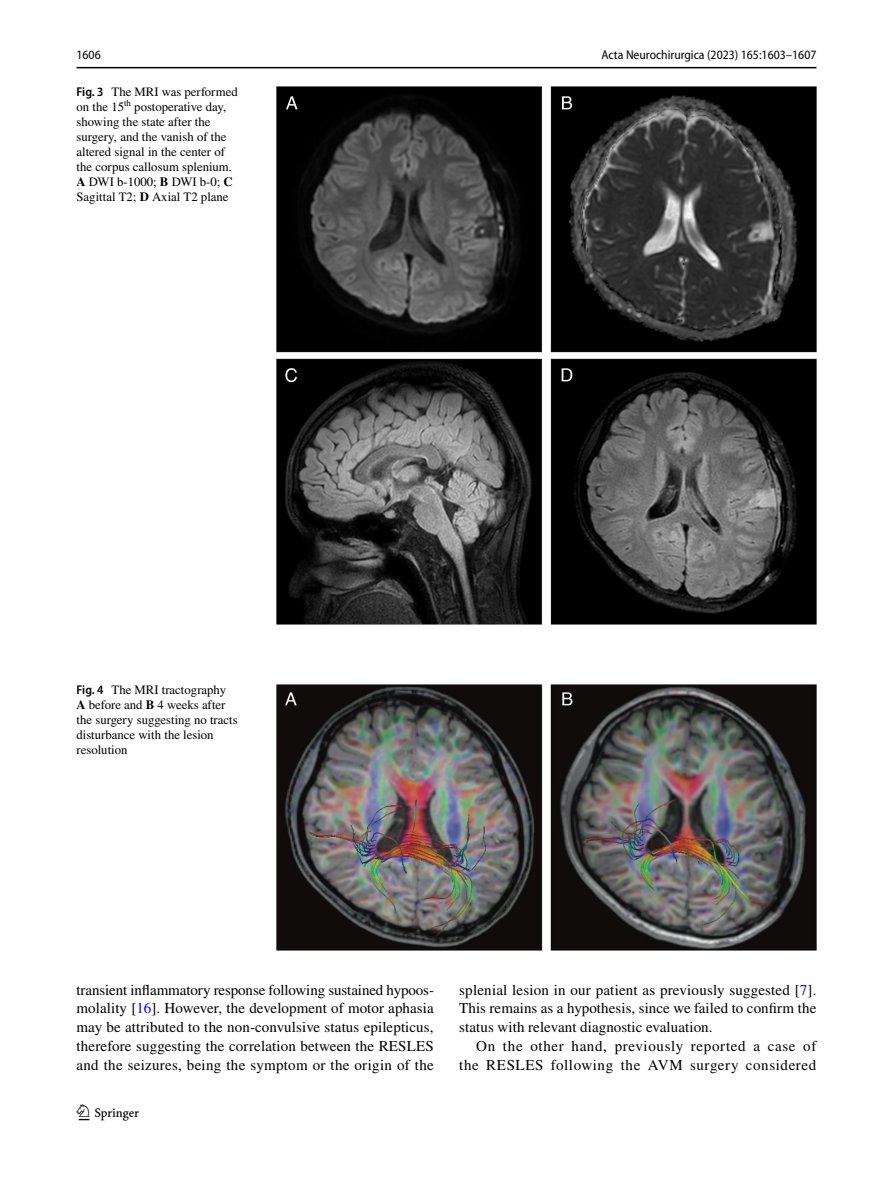
<style>
.page{position:relative;width:893px;height:1187px;background:#fff}
.page>*{position:absolute;margin:0;border:0;box-sizing:border-box;transform-origin:0 0}
.t1{font:22.5px "Springnew Regular 2";color:#000}
.t2{font:15px/18.8px "STIX";letter-spacing:.02em;color:#000;text-align:justify}
.t3{font:15px/18.8px "STIX";letter-spacing:.04em;color:#000;text-align:right}
.t4{font:12.75px/15px "STIX";color:#000}
.t5{font:semi-condensed 12.75px "Myriad Pro";color:#000}
.s1{font-family:"Myriad Pro";font-weight:600;font-stretch:semi-condensed}
.s2{font-weight:700}
.s3{color:#00f}
</style>
<div class="page">
<hr style="left:77px;top:67px;width:739px;height:1px;background:#000">
<img style="left:276px;top:87px;width:540px;height:537px">
<img style="left:276px;top:684px;width:540px;height:266px">
<p class="t5" style="left:77px;top:48px;width:26px">1606</p>
<p class="t5" style="left:602px;top:48px;width:216px">Acta Neurochirurgica (2023) 165:1603–1607</p>
<p class="t4" style="left:77px;top:85px;width:163px"><span class="s1">Fig. 3</span> The MRI was performed on the 15<sup>th</sup> postoperative day, showing the state after the surgery, and the vanish of the altered signal in the center of the corpus callosum splenium.<br><span class="s2">A</span> DWI b-1000; <span class="s2">B</span> DWI b-0; <span class="s2">C<br></span>Sagittal T2; <span class="s2">D</span> Axial T2 plane</p>
<p class="t4" style="left:77px;top:683px;width:163px"><span class="s1">Fig. 4</span> The MRI tractography<br><span class="s2">A</span> before and <span class="s2">B</span> 4 weeks after the surgery suggesting no tracts disturbance with the lesion resolution</p>
<p class="t2" style="left:77px;top:981px;width:359px">transient inflammatory response following sustained hypoos&shy;molality [<span class="s3">16</span>]. However, the development of motor aphasia may be attributed to the non-convulsive status epilepticus, therefore suggesting the correlation between the RESLES and the seizures, being the symptom or the origin of the</p>
<p class="t2" style="left:459px;top:981px;width:359px">splenial lesion in our patient as previously suggested [<span class="s3">7</span>].<br>This remains as a hypothesis, since we failed to confirm the status with relevant diagnostic evaluation.</p>
<p class="t3" style="left:459px;top:1037px;width:359px">On the other hand, previously reported a case of the RESLES following the AVM surgery considered</p>
<h1 class="t1" style="left:79px;top:1104px;width:62px">1 3</h1>
</div>
